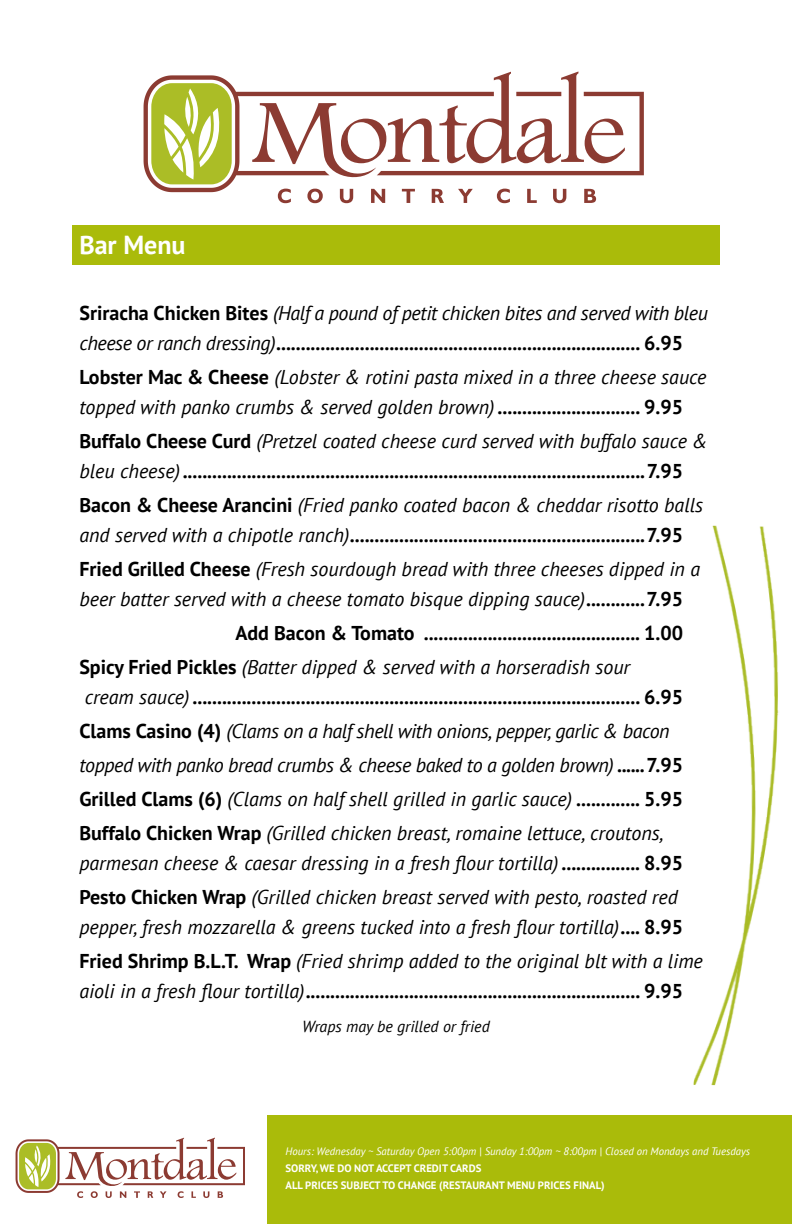
<style>
.page{position:relative;width:792px;height:1224px;background:#fff}
.page>*{position:absolute;margin:0;border:0;box-sizing:border-box;transform-origin:0 0}
.t1{font:700 26px "PT Sans";color:#fff}
.t2{font:700 20px/30px "PT Sans";color:#000}
.t3{font:italic 20px/30px "PT Sans";color:#000}
.t4{font:italic 20px/34px "PT Sans";letter-spacing:-.02em;color:#000}
.t5{font:italic 16px "PT Sans";color:#000}
.t6{font:italic 10.8px "PT Sans";color:#fff}
.t7{font:700 10.8px/16.8px "PT Sans";color:#fff}
.s1{font-weight:400;font-style:italic}
.s2{font-weight:700;font-style:normal}
</style>
<div class="page">
<svg style="left:144px;top:75px;width:500px;height:117px"></svg>
<svg style="left:151px;top:83px;width:81px;height:101px"></svg>
<svg style="left:252px;top:71px;width:373px;height:132px"></svg>
<div style="left:72px;top:225px;width:648px;height:39px;background:#aabb0a"></div>
<div style="left:267px;top:1115px;width:525px;height:109px;background:#aabb0a"></div>
<svg style="left:16px;top:1138px;width:229px;height:60px"></svg>
<img style="left:694px;top:526px;width:85px;height:560px">
<h1 class="t1" style="left:79px;top:227px;width:108px">Bar Menu</h1>
<p class="t2" style="left:79px;top:297px;width:630px">Sriracha Chicken Bites <span class="s1">(Half a pound of petit chicken bites and served with bleu cheese or ranch dressing)</span>.......................................................................... 6.95</p>
<p class="t3" style="left:79px;top:361px;width:628px"><span class="s2">Lobster Mac &amp; Cheese</span> (Lobster &amp; rotini pasta mixed in a three cheese sauce topped with panko crumbs &amp; served golden brown) <span class="s2">............................. 9.95</span></p>
<p class="t2" style="left:79px;top:425px;width:630px">Buffalo Cheese Curd <span class="s1">(Pretzel coated cheese curd served with buffalo sauce &amp; bleu cheese)</span>..............................................................................................7.95</p>
<p class="t2" style="left:79px;top:489px;width:625px">Bacon &amp; Cheese Arancini <span class="s1">(Fried panko coated bacon &amp; cheddar risotto balls and served with a chipotle ranch)</span>............................................................7.95</p>
<p class="t3" style="left:79px;top:553px;width:622px"><span class="s2">Fried Grilled Cheese</span> (Fresh sourdough bread with three cheeses dipped in a beer batter served with a cheese tomato bisque dipping sauce)<span class="s2">............7.95</span></p>
<p class="t2" style="left:79px;top:615px;width:605px;line-height:34px;text-indent:156px">Add Bacon &amp; Tomato ............................................ 1.00<br>Spicy Fried Pickles <span class="s1">(Batter dipped &amp; served with a horseradish sour</span></p>
<p class="t4" style="left:79px;top:679px;width:605px">cream sauce) <span class="s2">........................................................................................... 6.95<br>Clams Casino (4)</span> (Clams on a half shell with onions, pepper, garlic &amp; bacon topped with panko bread crumbs &amp; cheese baked to a golden brown) <span class="s2">......7.95<br>Grilled Clams (6)</span> (Clams on half shell grilled in garlic sauce) <span class="s2">............. 5.95<br>Buffalo Chicken Wrap</span> (Grilled chicken breast, romaine lettuce, croutons,</p>
<p class="t3" style="left:79px;top:845px;width:605px;line-height:34px">parmesan cheese &amp; caesar dressing in a fresh flour tortilla) <span class="s2">................ 8.95<br>Pesto Chicken Wrap</span> (Grilled chicken breast served with pesto, roasted red</p>
<p class="t3" style="left:79px;top:909px;width:625px;line-height:34px">pepper, fresh mozzarella &amp; greens tucked into a fresh flour tortilla)<span class="s2">.... 8.95<br>Fried Shrimp B.L.T. Wrap</span> (Fried shrimp added to the original blt with a lime</p>
<p class="t2" style="left:79px;top:975px;width:605px"><span class="s1">aioli in a fresh flour tortilla)</span>.................................................................... 9.95</p>
<p class="t5" style="left:302px;top:1016px;width:189px">Wraps may be grilled or fried</p>
<p class="t6" style="left:286px;top:1144px;width:466px">Hours: Wednesday ~ Saturday Open 5:00pm | Sunday 1:00pm ~ 8:00pm | Closed on Mondays and Tuesdays</p>
<p class="t7" style="left:286px;top:1160px;width:321px">SORRY, WE DO NOT ACCEPT CREDIT CARDS<br>ALL PRICES SUBJECT TO CHANGE (RESTAURANT MENU PRICES FINAL)</p>
</div>
